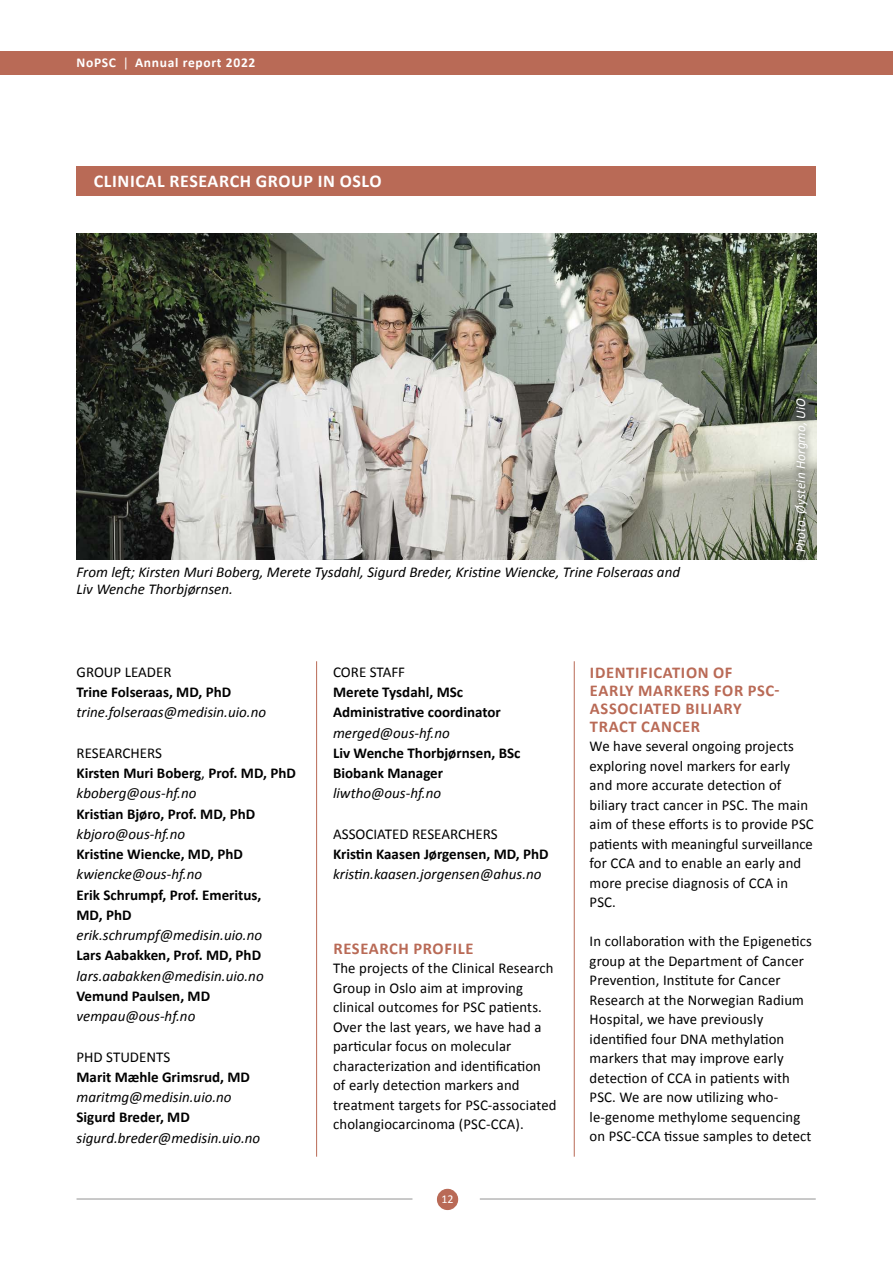
<style>
.page{position:relative;width:893px;height:1263px;background:#fff}
.page>*{position:absolute;margin:0;border:0;box-sizing:border-box;transform-origin:0 0}
.t1{font:700 18px "Calibri";letter-spacing:.035em;color:#fff}
.t2{font:700 16.5px/18px "Calibri";letter-spacing:.04em;color:#b96a56}
.t3{font:15px/19.5px "Calibri";letter-spacing:.01em;color:#000}
.t4{font:italic 15px/17.2px "Calibri";color:#000}
.t5{font:700 15px/20.2px "Calibri";color:#000}
.t6{font:italic 13.5px "Calibri";letter-spacing:.01em;color:#fff}
.t7{font:700 13.5px "Calibri";letter-spacing:.05em;color:#fff}
.t8{font:12px "Calibri";color:#fff}
.s1{font-weight:400}
.s2{font-weight:400;font-style:italic}
</style>
<div class="page">
<div style="left:0;top:51px;width:893px;height:24px;background:#b96a56"></div>
<hr style="left:77px;top:1199px;width:335px;height:1px;background:#939393">
<hr style="left:480px;top:1199px;width:336px;height:1px;background:#939393">
<div style="left:437px;top:1189px;width:21px;height:20px;background:#b96a56;border-radius:50%"></div>
<div style="left:437px;top:1189px;width:21px;height:21px;border:1px solid #b96a56;border-radius:50%"></div>
<div style="left:77px;top:166px;width:739px;height:30px;background:#b96a56"></div>
<hr style="left:574px;top:661px;width:1px;height:496px;background:#b96a56">
<hr style="left:316px;top:661px;width:1px;height:496px;background:#b96a56">
<img style="left:77px;top:234px;width:739px;height:325px">
<div style="left:788px;top:394px;width:27px;height:169px;background:#000;opacity:.75"></div>
<p class="t7" style="left:77px;top:53px;width:180px">NoPSC <span class="s1">|</span> Annual report 2022</p>
<p class="t1" style="left:94px;top:169px;width:289px">CLINICAL RESEARCH GROUP IN OSLO</p>
<p class="t4" style="left:77px;top:563px;width:605px">From left; Kirsten Muri Boberg, Merete Tysdahl, Sigurd Breder, Kristine Wiencke, Trine Folseraas and<br>Liv Wenche Thorbjørnsen.</p>
<p class="t6" style="left:792px;top:552px;width:156px;rotate:-90deg">Photo: Øystein Horgmo, UiO</p>
<p class="t3" style="left:77px;top:662px;width:97px">GROUP LEADER</p>
<p class="t5" style="left:77px;top:681px;width:156px">Trine Folseraas, MD, PhD</p>
<p class="t4" style="left:77px;top:703px;width:191px">trine.folseraas@medisin.uio.no</p>
<p class="t5" style="left:77px;top:742px;width:221px"><span class="s1">RESEARCHERS<br></span>Kirsten Muri Boberg<span class="s1">,</span> Prof. MD, PhD <span class="s2">kboberg@ous-hf.no</span></p>
<p class="t5" style="left:77px;top:803px;width:180px">Kristian Bjøro, Prof. MD, PhD</p>
<p class="t4" style="left:77px;top:825px;width:110px">kbjoro@ous-hf.no</p>
<p class="t5" style="left:77px;top:843px;width:168px">Kristine Wiencke, MD, PhD</p>
<p class="t4" style="left:77px;top:865px;width:127px">kwiencke@ous-hf.no</p>
<p class="t5" style="left:77px;top:884px;width:186px">Erik Schrumpf, Prof. Emeritus,<br>MD, PhD</p>
<p class="t4" style="left:77px;top:926px;width:187px">erik.schrumpf@medisin.uio.no</p>
<p class="t5" style="left:77px;top:945px;width:186px">Lars Aabakken, Prof. MD, PhD</p>
<p class="t4" style="left:77px;top:966px;width:189px">lars.aabakken@medisin.uio.no</p>
<p class="t5" style="left:77px;top:985px;width:135px">Vemund Paulsen, MD</p>
<p class="t4" style="left:77px;top:1007px;width:120px">vempau@ous-hf.no</p>
<p class="t3" style="left:77px;top:1046px;width:95px">PHD STUDENTS</p>
<p class="t5" style="left:77px;top:1066px;width:175px">Marit Mæhle Grimsrud, MD</p>
<p class="t4" style="left:77px;top:1088px;width:157px">maritmg@medisin.uio.no</p>
<p class="t5" style="left:77px;top:1107px;width:115px">Sigurd Breder, MD</p>
<p class="t4" style="left:77px;top:1128px;width:185px">sigurd.breder@medisin.uio.no</p>
<p class="t3" style="left:333px;top:662px;width:74px">CORE STAFF</p>
<p class="t5" style="left:333px;top:681px;width:169px">Merete Tysdahl, MSc<br>Administrative coordinator</p>
<p class="t4" style="left:333px;top:723px;width:118px">merged@ous-hf.no</p>
<p class="t5" style="left:333px;top:742px;width:189px">Liv Wenche Thorbjørnsen, BSc<br>Biobank Manager</p>
<p class="t4" style="left:333px;top:784px;width:110px">liwtho@ous-hf.no</p>
<p class="t3" style="left:333px;top:824px;width:166px">ASSOCIATED RESEARCHERS</p>
<p class="t5" style="left:333px;top:843px;width:217px">Kristin Kaasen Jørgensen, MD, PhD</p>
<p class="t4" style="left:333px;top:865px;width:210px">kristin.kaasen.jorgensen@ahus.no</p>
<p class="t2" style="left:333px;top:938px;width:141px">RESEARCH PROFILE</p>
<p class="t3" style="left:333px;top:958px;width:225px">The projects of the Clinical Research Group in Oslo aim at improving clinical outcomes for PSC patients.<br>Over the last years, we have had a particular focus on molecular characterization and identification of early detection markers and treatment targets for PSC-associated cholangiocarcinoma (PSC-CCA).</p>
<p class="t8" style="left:441px;top:1191px;width:14px">12</p>
<p class="t2" style="left:590px;top:663px;width:191px">IDENTIFICATION OF<br>EARLY MARKERS FOR PSC-<br>ASSOCIATED BILIARY<br>TRACT CANCER</p>
<p class="t3" style="left:590px;top:736px;width:226px">We have several ongoing projects exploring novel markers for early and more accurate detection of biliary tract cancer in PSC. The main aim of these efforts is to provide PSC patients with meaningful surveillance for CCA and to enable an early and more precise diagnosis of CCA in<br>PSC.</p>
<p class="t3" style="left:590px;top:931px;width:224px">In collaboration with the Epigenetics group at the Department of Cancer Prevention, Institute for Cancer Research at the Norwegian Radium Hospital, we have previously identified four DNA methylation markers that may improve early detection of CCA in patients with PSC. We are now utilizing who&shy;le-genome methylome sequencing on PSC-CCA tissue samples to detect</p>
</div>
